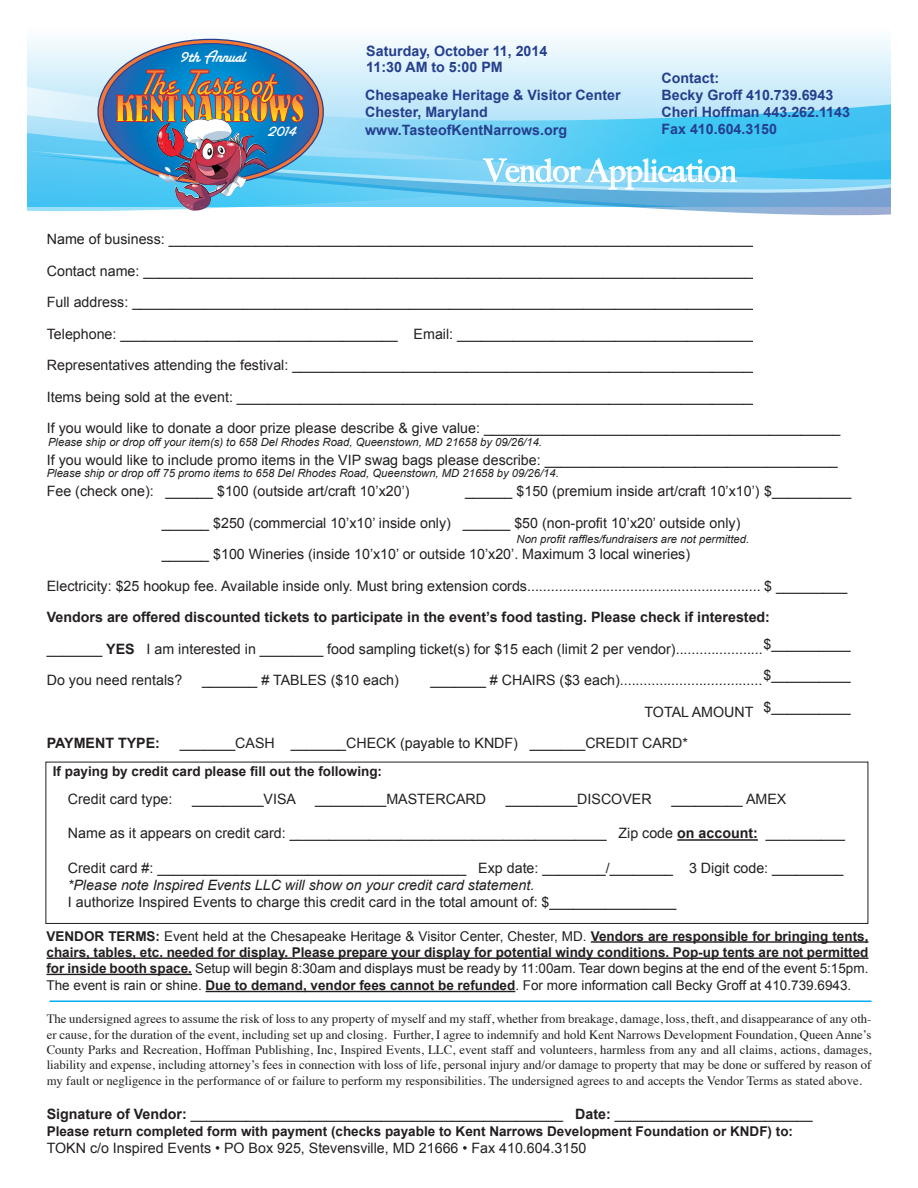
<style>
.page{position:relative;width:918px;height:1188px;background:#fff}
.page>*{position:absolute;margin:0;border:0;box-sizing:border-box;transform-origin:0 0}
.t1{font:500 31.5px "Big Caslon";color:#fff}
.t2{font:18px "Santa Fe Let Plain";color:#fff}
.t3{font:16.8px "Santa Fe Let Plain";color:#fff}
.t4{font:14.25px "Arial";color:#231f20}
.t5{font:700 14.25px "Arial";color:#253f8e}
.t6{font:700 14.25px "Arial";color:#231f20}
.t7{font:italic 14.25px "Arial";color:#231f20}
.t8{font:700 13.5px/16.5px "Arial";color:#231f20;text-align:justify}
.t9{font:12.75px/15.3px "Times";color:#231f20;text-align:justify}
.t10{font:italic 11.25px "Arial";color:#231f20}
.s1{font-weight:700}
.s2{font-weight:400}
</style>
<div class="page">
<div style="left:46px;top:762px;width:822px;height:162px;border:1px solid #231f20"></div>
<svg style="left:27px;top:38px;width:864px;height:49px"></svg>
<svg style="left:27px;top:87px;width:864px;height:64px"></svg>
<svg style="left:27px;top:151px;width:864px;height:3px"></svg>
<svg style="left:27px;top:154px;width:864px;height:62px"></svg>
<img style="left:103px;top:44px;width:216px;height:136px">
<img style="left:156px;top:118px;width:61px;height:79px">
<svg style="left:483px;top:158px;width:254px;height:32px"></svg>
<hr style="left:591px;top:941px;width:277px;height:2px;background:#231f20">
<hr style="left:46px;top:958px;width:822px;height:1px;background:#231f20">
<hr style="left:46px;top:974px;width:146px;height:1px;background:#231f20">
<hr style="left:206px;top:991px;width:309px;height:1px;background:#231f20">
<hr style="left:677px;top:839px;width:81px;height:2px;background:#231f20">
<hr style="left:50px;top:1000px;width:822px;height:2px;background:#00aeef">
<p class="t2" style="left:181px;top:50px;width:66px">9th Annual</p>
<p class="t3" style="left:269px;top:125px;width:30px">2014</p>
<p class="t5" style="left:366px;top:42px;width:183px">Saturday, October 11, 2014</p>
<p class="t5" style="left:366px;top:58px;width:138px">11:30 AM to 5:00 PM</p>
<p class="t5" style="left:365px;top:86px;width:257px">Chesapeake Heritage &amp; Visitor Center</p>
<p class="t5" style="left:365px;top:103px;width:124px">Chester, Maryland</p>
<p class="t5" style="left:365px;top:120px;width:203px">www.TasteofKentNarrows.org</p>
<p class="t5" style="left:662px;top:69px;width:59px">Contact:</p>
<p class="t5" style="left:662px;top:86px;width:173px">Becky Groff 410.739.6943</p>
<p class="t5" style="left:662px;top:103px;width:190px">Cheri Hoffman 443.262.1143</p>
<p class="t5" style="left:662px;top:120px;width:117px">Fax 410.604.3150</p>
<p class="t1" style="left:484px;top:152px;width:254px">Vendor Application</p>
<p class="t4" style="left:47px;top:230px;width:734px">Name of business: _____________________________________________________________________________</p>
<p class="t4" style="left:47px;top:261px;width:716px">Contact name: ______________________________________________________________________________</p>
<p class="t4" style="left:47px;top:293px;width:713px">Full address: _______________________________________________________________________________</p>
<p class="t4" style="left:47px;top:324px;width:737px">Telephone: ___________________________________ Email: _________________________________________</p>
<p class="t4" style="left:47px;top:356px;width:714px">Representatives attending the festival: ___________________________________________________________</p>
<p class="t4" style="left:47px;top:387px;width:730px">Items being sold at the event: ____________________________________________________________________</p>
<p class="t4" style="left:47px;top:419px;width:795px">If you would like to donate a door prize please describe &amp; give value: _____________________________________________</p>
<p class="t4" style="left:47px;top:450px;width:793px">If you would like to include promo items in the VIP swag bags please describe: _____________________________________</p>
<p class="t4" style="left:47px;top:482px;width:364px">Fee (check one): ______ $100 (outside art/craft 10’x20’)</p>
<p class="t4" style="left:465px;top:482px;width:388px">______ $150 (premium inside art/craft 10’x10’) $__________</p>
<p class="t4" style="left:162px;top:513px;width:580px">______ $250 (commercial 10’x10’ inside only) ______ $50 (non-profit 10’x20’ outside only)</p>
<p class="t4" style="left:162px;top:545px;width:530px">______ $100 Wineries (inside 10’x10’ or outside 10’x20’. Maximum 3 local wineries)</p>
<p class="t4" style="left:47px;top:576px;width:802px">Electricity: $25 hookup fee. Available inside only. Must bring extension cords........................................................... $ _________</p>
<p class="t6" style="left:47px;top:608px;width:725px">Vendors are offered discounted tickets to participate in the event’s food tasting. Please check if interested:</p>
<p class="t4" style="left:47px;top:639px;width:718px">_______ <span class="s1">YES</span> I am interested in ________ food sampling ticket(s) for $15 each (limit 2 per vendor)......................</p>
<p class="t4" style="left:47px;top:671px;width:137px">Do you need rentals?</p>
<p class="t4" style="left:202px;top:671px;width:198px">_______ # TABLES ($10 each)</p>
<p class="t4" style="left:430px;top:671px;width:333px">_______ # CHAIRS ($3 each)....................................</p>
<p class="t4" style="left:645px;top:702px;width:110px">TOTAL AMOUNT</p>
<p class="t6" style="left:47px;top:734px;width:115px">PAYMENT TYPE:</p>
<p class="t4" style="left:180px;top:734px;width:510px">_______CASH _______CHECK (payable to KNDF) _______CREDIT CARD*</p>
<p class="t8" style="left:53px;top:764px;width:331px">If paying by credit card please fill out the following:</p>
<p class="t10" style="left:48px;top:435px;width:495px">Please ship or drop off your item(s) to 658 Del Rhodes Road, Queenstown, MD 21658 by 09/26/14.</p>
<p class="t10" style="left:47px;top:466px;width:514px">Please ship or drop off 75 promo items to 658 Del Rhodes Road, Queenstown, MD 21658 by 09/26/14.</p>
<p class="t10" style="left:517px;top:532px;width:234px">Non profit raffles/fundraisers are not permitted.</p>
<p class="t4" style="left:764px;top:634px;width:89px">$__________</p>
<p class="t4" style="left:764px;top:666px;width:89px">$__________</p>
<p class="t4" style="left:764px;top:697px;width:89px">$__________</p>
<p class="t4" style="left:68px;top:790px;width:106px">Credit card type:</p>
<p class="t4" style="left:192px;top:790px;width:105px">_________VISA</p>
<p class="t4" style="left:315px;top:790px;width:173px">_________MASTERCARD</p>
<p class="t4" style="left:506px;top:790px;width:147px">_________DISCOVER</p>
<p class="t4" style="left:672px;top:790px;width:116px">_________ AMEX</p>
<p class="t4" style="left:68px;top:824px;width:779px">Name as it appears on credit card: ________________________________________ Zip code <span class="s1">on account:</span> __________</p>
<p class="t4" style="left:68px;top:858px;width:777px">Credit card #: _______________________________________ Exp date: ________/________ 3 Digit code: _________</p>
<p class="t7" style="left:68px;top:876px;width:468px">*Please note Inspired Events LLC will show on your credit card statement.</p>
<p class="t4" style="left:68px;top:893px;width:610px">I authorize Inspired Events to charge this credit card in the total amount of: $________________</p>
<p class="t8" style="left:46px;top:928px;width:824px">VENDOR TERMS: <span class="s2">Event held at the Chesapeake Heritage &amp; Visitor Center, Chester, MD.</span> Vendors are responsible for bringing tents, chairs, tables, etc. needed for display. Please prepare your display for potential windy conditions. Pop-up tents are not permitted for inside booth space. <span class="s2">Setup will begin 8:30am and displays must be ready by 11:00am. Tear down begins at the end of the event 5:15pm.<br>The event is rain or shine.</span> Due to demand, vendor fees cannot be refunded<span class="s2">. For more information call Becky Groff at 410.739.6943.</span></p>
<p class="t9" style="left:47px;top:1010px;width:826px">The undersigned agrees to assume the risk of loss to any property of myself and my staff, whether from breakage, damage, loss, theft, and disappearance of any oth&shy;er cause, for the duration of the event, including set up and closing. Further, I agree to indemnify and hold Kent Narrows Development Foundation, Queen Anne’s County Parks and Recreation, Hoffman Publishing, Inc, Inspired Events, LLC, event staff and volunteers, harmless from any and all claims, actions, damages, liability and expense, including attorney’s fees in connection with loss of life, personal injury and/or damage to property that may be done or suffered by reason of my fault or negligence in the performance of or failure to perform my responsibilities. The undersigned agrees to and accepts the Vendor Terms as stated above.</p>
<p class="t4" style="left:47px;top:1104px;width:768px"><span class="s1">Signature of Vendor:</span> _______________________________________________ <span class="s1">Date:</span> _________________________</p>
<p class="t8" style="left:47px;top:1123px;width:748px">Please return completed form with payment (checks payable to Kent Narrows Development Foundation or KNDF) to:</p>
<p class="t4" style="left:47px;top:1139px;width:541px">TOKN c/o Inspired Events • PO Box 925, Stevensville, MD 21666 • Fax 410.604.3150</p>
</div>
